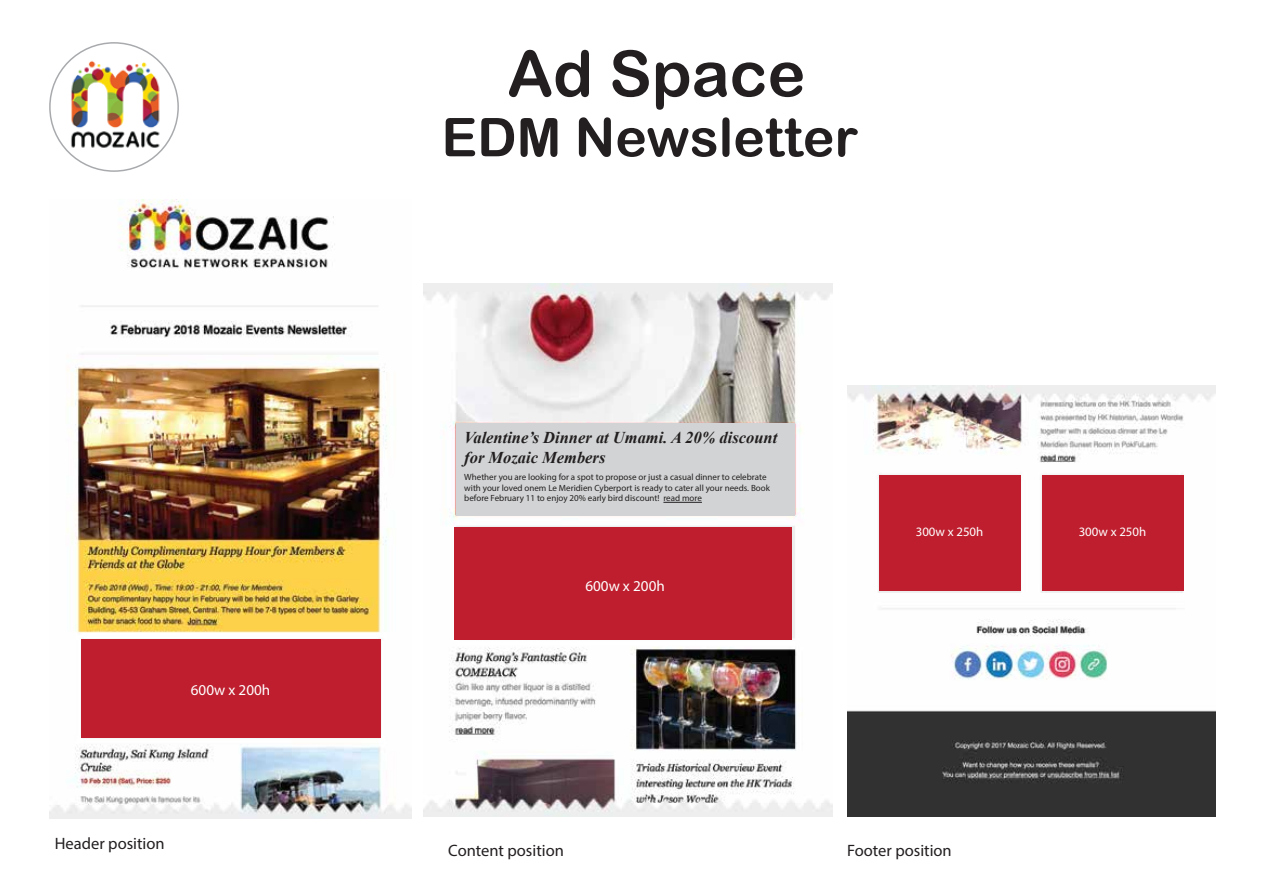
<style>
.page{position:relative;width:1263px;height:893px;background:#fff}
.page>*{position:absolute;margin:0;border:0;box-sizing:border-box;transform-origin:0 0}
.t1{font:63.9px "Arial Rounded MT Bold";color:#231f20}
.t2{font:53.4px "Arial Rounded MT Bold";color:#231f20}
.t3{font:italic 700 16.5px/19.8px "Times New Roman";color:#231f20}
.t4{font:16.5px "Myriad Pro";color:#231f20}
.t5{font:15.15px "Myriad Pro";color:#fff}
.t6{font:12.9px "Myriad Pro";color:#fff}
.t7{font:9px/10.8px "Myriad Pro";color:#231f20}
</style>
<div class="page">
<img style="left:424px;top:284px;width:408px;height:532px">
<img style="left:50px;top:199px;width:361px;height:619px">
<div style="left:81px;top:639px;width:300px;height:99px;background:#be1e2d"></div>
<div style="left:455px;top:527px;width:337px;height:112px;background:#be1e2d"></div>
<img style="left:847px;top:386px;width:368px;height:430px">
<div style="left:1042px;top:475px;width:141px;height:116px;background:#be1e2d"></div>
<div style="left:879px;top:475px;width:141px;height:116px;background:#be1e2d"></div>
<div style="left:456px;top:423px;width:338px;height:93px;background:#d1d3d4"></div>
<hr style="left:663px;top:502px;width:39px;height:1px;background:#231f20">
<img style="left:62px;top:52px;width:104px;height:108px">
<h1 class="t1" style="left:507px;top:36px;width:300px">Ad Space</h1>
<h2 class="t2" style="left:441px;top:106px;width:418px">EDM Newsletter</h2>
<h3 class="t5" style="left:191px;top:681px;width:81px">600w x 200h</h3>
<h3 class="t3" style="left:464px;top:427px;width:315px">Valentine’s Dinner at Umami. A 20% discount for Mozaic Members</h3>
<p class="t7" style="left:464px;top:471px;width:307px">Whether you are looking for a spot to propose or just a casual dinner to celebrate with your loved onem Le Meridien Cyberport is ready to cater all your needs. Book before February 11 to enjoy 20% early bird discount! read more</p>
<h3 class="t5" style="left:585px;top:576px;width:81px">600w x 200h</h3>
<h3 class="t6" style="left:918px;top:523px;width:69px">300w x 250h</h3>
<h3 class="t6" style="left:1079px;top:523px;width:69px">300w x 250h</h3>
<h3 class="t6" style="left:916px;top:523px;width:69px">300w x 250h</h3>
<h3 class="t4" style="left:55px;top:834px;width:111px">Header position</h3>
<h3 class="t4" style="left:448px;top:840px;width:117px">Content position</h3>
<h3 class="t4" style="left:847px;top:840px;width:106px">Footer position</h3>
</div>
